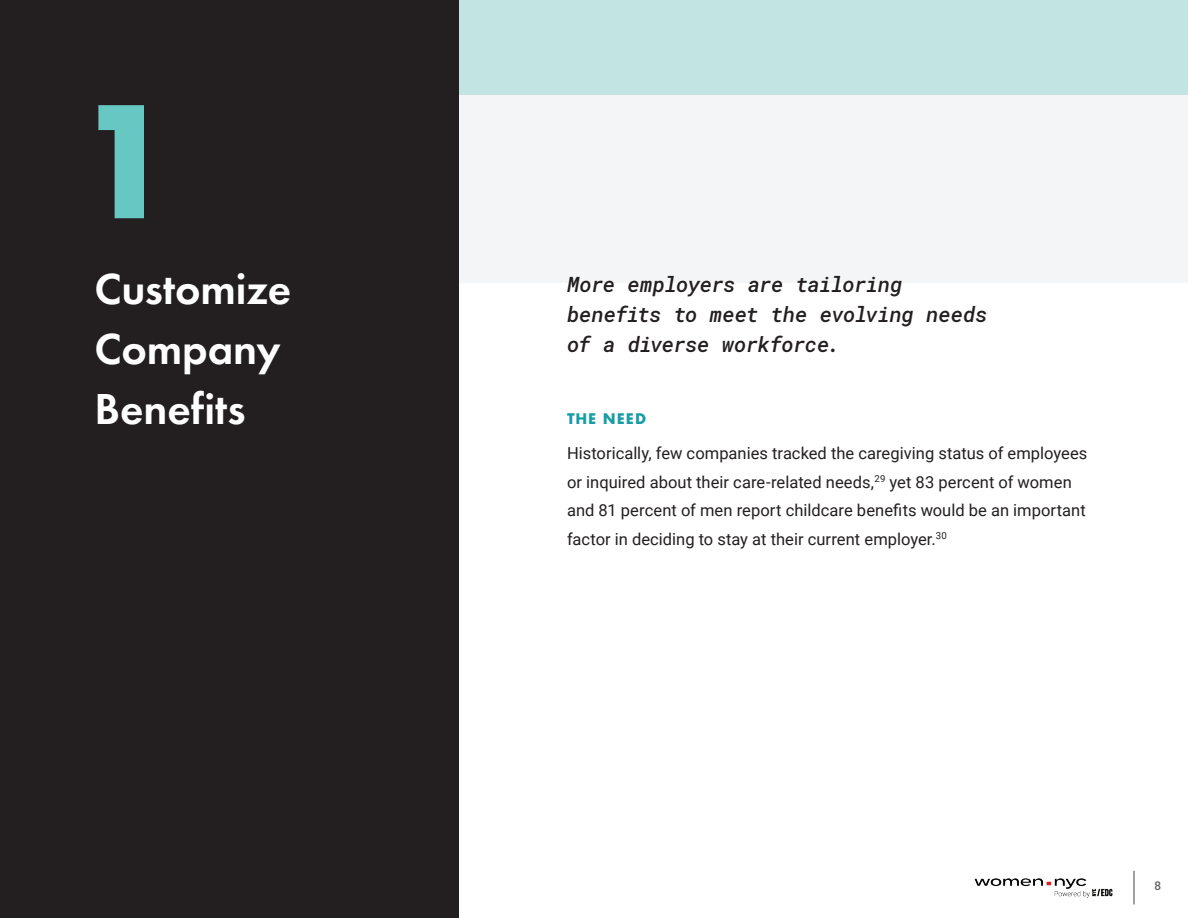
<style>
.page{position:relative;width:1188px;height:918px;background:#fff}
.page>*{position:absolute;margin:0;border:0;box-sizing:border-box;transform-origin:0 0}
.t1{font:700 150px "Futura Std";color:#66c7c3}
.t2{font:600 45px/60px "Futura PT";letter-spacing:-.005em;color:#fff}
.t3{font:italic 500 21px/30px "Roboto Mono";letter-spacing:-.03em;color:#231f20}
.t4{font:16.5px/28.5px "Roboto";letter-spacing:.005em;color:#231f20}
.t5{font:700 14.25px "Futura";letter-spacing:.07em;color:#189ca6}
.t6{font:500 12px "Roboto Mono";color:#636366}
</style>
<div class="page">
<div style="left:459px;top:94px;width:729px;height:190px;background:#f4f5f6"></div>
<div style="left:459px;top:0;width:729px;height:94px;background:#c2e5e3"></div>
<div style="left:0;top:0;width:459px;height:918px;background:#231f20"></div>
<img style="left:974px;top:878px;width:139px;height:20px">
<hr style="left:1134px;top:871px;width:1px;height:33px;background:#040503">
<h1 class="t1" style="left:74px;top:62px;width:104px">1</h1>
<h2 class="t2" style="left:94px;top:259px;width:198px">Customize<br>Company<br>Benefits</h2>
<p class="t3" style="left:567px;top:269px;width:422px">More employers are tailoring benefits to meet the evolving needs of a diverse workforce.</p>
<p class="t5" style="left:567px;top:408px;width:81px">THE NEED</p>
<p class="t4" style="left:567px;top:439px;width:522px">Historically, few companies tracked the caregiving status of employees or inquired about their care-related needs,<sup>29</sup> yet 83 percent of women and 81 percent of men report childcare benefits would be an important factor in deciding to stay at their current employer.<sup>30</sup></p>
<p class="t6" style="left:1154px;top:877px;width:9px">8</p>
</div>
